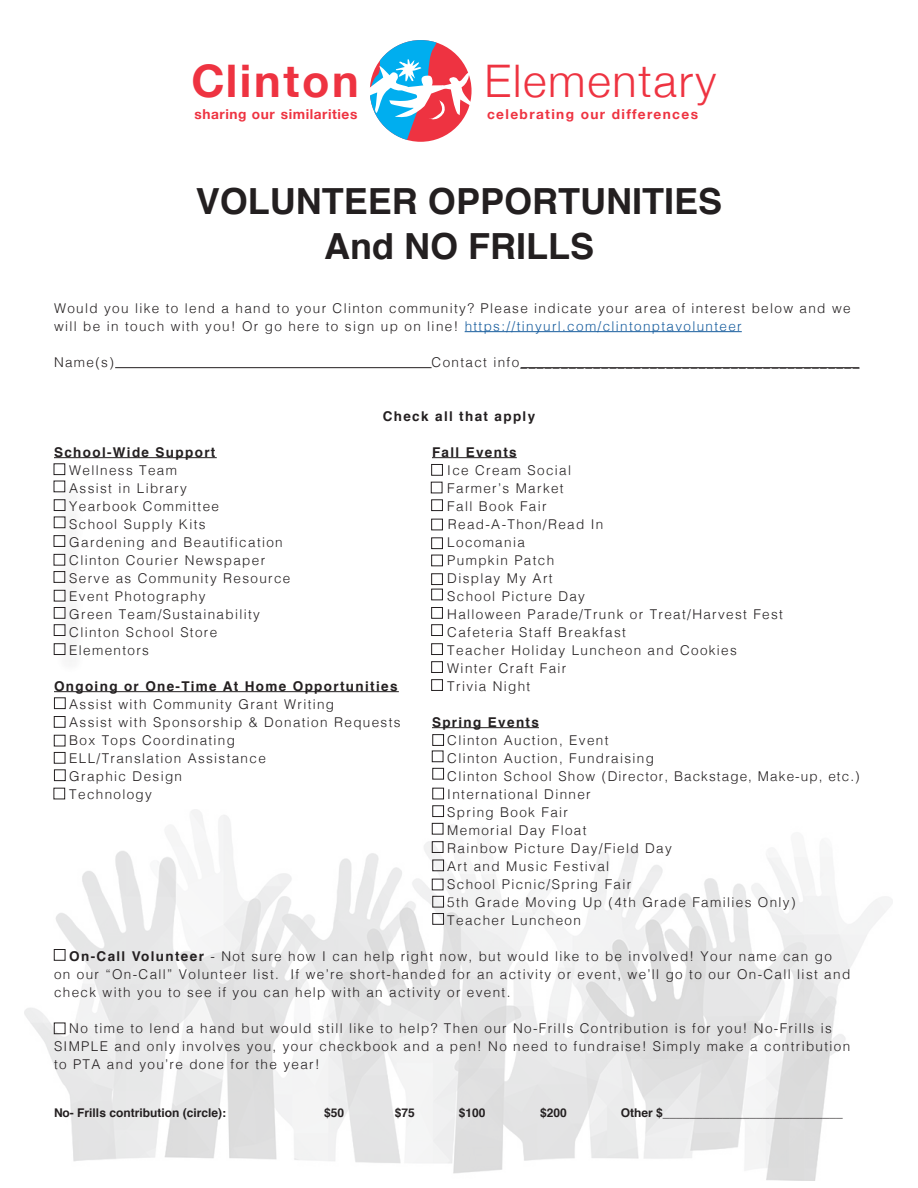
<style>
.page{position:relative;width:918px;height:1188px;background:#fff}
.page>*{position:absolute;margin:0;border:0;box-sizing:border-box;transform-origin:0 0}
.t1{font:300 44.85px "Helvetica Neue";letter-spacing:.04em;color:#ee3341}
.t2{font:700 44.85px "Helvetica Neue";letter-spacing:.06em;color:#ee3341}
.t3{font:700 36px/45px "Helvetica";color:#231f20;text-align:center}
.t4{font:700 18.15px "Helvetica Neue";color:#231f20}
.t5{font:700 13.65px "Helvetica Neue";letter-spacing:.1em;color:#ee3341}
.t6{font:700 13.65px "Helvetica Neue";letter-spacing:.04em;color:#ee3341}
.t7{font:300 13.5px/18px "Helvetica";letter-spacing:.1em;color:#231f20}
.t8{font:700 13.5px "Helvetica";letter-spacing:.1em;color:#231f20}
.t9{font:300 13.5px "Helvetica";letter-spacing:.08em;color:#231f20}
.t10{font:700 12px "Helvetica";color:#231f20}
.s1{color:#175d9e}
.s2{font-weight:700}
</style>
<div class="page">
<img style="left:24px;top:809px;width:869px;height:372px">
<hr style="left:465px;top:331px;width:277px;height:1px;background:#175d9e">
<hr style="left:115px;top:367px;width:317px;height:1px;background:#231f20">
<hr style="left:521px;top:367px;width:338px;height:1px;background:#231f20">
<hr style="left:54px;top:457px;width:163px;height:1px;background:#231f20">
<hr style="left:432px;top:457px;width:85px;height:1px;background:#231f20">
<hr style="left:54px;top:691px;width:345px;height:1px;background:#231f20">
<hr style="left:432px;top:727px;width:107px;height:1px;background:#231f20">
<div style="left:54px;top:464px;width:11px;height:11px;border:1px solid #231f20"></div>
<div style="left:56px;top:483px;width:28px;height:28px;background:#231f20;opacity:.75"></div>
<div style="left:56px;top:502px;width:28px;height:27px;background:#f8f8f8"></div>
<div style="left:54px;top:500px;width:11px;height:11px;border:1px solid #231f20"></div>
<div style="left:56px;top:519px;width:28px;height:28px;background:#f8f7f8"></div>
<div style="left:54px;top:517px;width:11px;height:11px;border:1px solid #231f20"></div>
<div style="left:56px;top:538px;width:28px;height:27px;background:#f8f8f8"></div>
<div style="left:54px;top:535px;width:11px;height:12px;border:1px solid #231f20"></div>
<div style="left:56px;top:556px;width:28px;height:28px;background:#f8f8f8"></div>
<div style="left:54px;top:554px;width:11px;height:11px;border:1px solid #231f20"></div>
<div style="left:56px;top:574px;width:28px;height:27px;background:#f8f7f8"></div>
<div style="left:54px;top:571px;width:11px;height:12px;border:1px solid #231f20"></div>
<div style="left:56px;top:592px;width:28px;height:28px;background:#f8f8f8"></div>
<div style="left:54px;top:590px;width:11px;height:11px;border:1px solid #231f20"></div>
<div style="left:56px;top:610px;width:28px;height:27px;background:#231f20;opacity:.75"></div>
<div style="left:54px;top:607px;width:11px;height:11px;border:1px solid #231f20"></div>
<div style="left:56px;top:627px;width:28px;height:27px;background:#f8f7f8"></div>
<div style="left:54px;top:625px;width:11px;height:11px;border:1px solid #231f20"></div>
<div style="left:56px;top:646px;width:28px;height:27px;background:#fafafa"></div>
<div style="left:54px;top:644px;width:11px;height:11px;border:1px solid #231f20"></div>
<div style="left:431px;top:464px;width:12px;height:11px;border:1px solid #231f20"></div>
<div style="left:431px;top:482px;width:11px;height:11px;border:1px solid #231f20"></div>
<div style="left:431px;top:500px;width:12px;height:11px;border:1px solid #231f20"></div>
<div style="left:431px;top:519px;width:12px;height:11px;border:1px solid #231f20"></div>
<div style="left:431px;top:538px;width:12px;height:11px;border:1px solid #231f20"></div>
<div style="left:431px;top:555px;width:12px;height:11px;border:1px solid #231f20"></div>
<div style="left:431px;top:574px;width:12px;height:11px;border:1px solid #231f20"></div>
<div style="left:431px;top:589px;width:12px;height:11px;border:1px solid #231f20"></div>
<div style="left:431px;top:607px;width:12px;height:11px;border:1px solid #231f20"></div>
<div style="left:431px;top:625px;width:12px;height:11px;border:1px solid #231f20"></div>
<div style="left:431px;top:644px;width:12px;height:11px;border:1px solid #231f20"></div>
<div style="left:431px;top:661px;width:12px;height:12px;border:1px solid #231f20"></div>
<div style="left:54px;top:949px;width:11px;height:11px;border:1px solid #231f20"></div>
<div style="left:54px;top:1023px;width:11px;height:11px;border:1px solid #231f20"></div>
<div style="left:54px;top:788px;width:11px;height:11px;border:1px solid #231f20"></div>
<div style="left:54px;top:698px;width:11px;height:11px;border:1px solid #231f20"></div>
<div style="left:54px;top:716px;width:11px;height:12px;border:1px solid #231f20"></div>
<div style="left:54px;top:735px;width:11px;height:11px;border:1px solid #231f20"></div>
<div style="left:54px;top:752px;width:11px;height:11px;border:1px solid #231f20"></div>
<div style="left:54px;top:770px;width:11px;height:11px;border:1px solid #231f20"></div>
<div style="left:431px;top:679px;width:12px;height:12px;border:1px solid #231f20"></div>
<div style="left:433px;top:860px;width:11px;height:11px;border:1px solid #231f20"></div>
<div style="left:432px;top:879px;width:11px;height:11px;border:1px solid #231f20"></div>
<div style="left:433px;top:896px;width:11px;height:11px;border:1px solid #231f20"></div>
<div style="left:433px;top:913px;width:11px;height:12px;border:1px solid #231f20"></div>
<div style="left:432px;top:823px;width:11px;height:11px;border:1px solid #231f20"></div>
<div style="left:433px;top:806px;width:11px;height:11px;border:1px solid #231f20"></div>
<div style="left:433px;top:788px;width:11px;height:11px;border:1px solid #231f20"></div>
<div style="left:433px;top:768px;width:11px;height:11px;border:1px solid #231f20"></div>
<div style="left:432px;top:751px;width:11px;height:11px;border:1px solid #231f20"></div>
<div style="left:433px;top:734px;width:11px;height:12px;border:1px solid #231f20"></div>
<div style="left:432px;top:841px;width:11px;height:12px;border:1px solid #231f20"></div>
<svg style="left:370px;top:40px;width:102px;height:102px"></svg>
<h1 class="t2" style="left:192px;top:54px;width:169px">Clinton</h1>
<h1 class="t1" style="left:485px;top:54px;width:233px">Elementary</h1>
<p class="t6" style="left:195px;top:106px;width:164px">sharing our similarities</p>
<p class="t5" style="left:487px;top:106px;width:212px">celebrating our differences</p>
<h2 class="t3" style="left:196px;top:179px;width:528px">VOLUNTEER OPPORTUNITIES<br>And NO FRILLS</h2>
<p class="t7" style="left:54px;top:298px;width:798px">Would you like to lend a hand to your Clinton community? Please indicate your area of interest below and we will be in touch with you! Or go here to sign up on line! <span class="s1">https://tinyurl.com/clintonptavolunteer</span></p>
<p class="t7" style="left:54px;top:352px;width:61px">Name(s)</p>
<p class="t7" style="left:432px;top:352px;width:429px">Contact info__________________________________________</p>
<h3 class="t4" style="left:201px;top:309px;width:70px">outlines</h3>
<p class="t8" style="left:383px;top:405px;width:154px">Check all that apply</p>
<p class="t8" style="left:54px;top:441px;width:163px">School-Wide Support</p>
<p class="t8" style="left:432px;top:441px;width:86px">Fall Events</p>
<p class="t7" style="left:69px;top:460px;width:109px">Wellness Team</p>
<p class="t7" style="left:447px;top:460px;width:125px">Ice Cream Social</p>
<p class="t7" style="left:69px;top:478px;width:119px">Assist in Library</p>
<p class="t7" style="left:447px;top:478px;width:118px">Farmer’s Market</p>
<p class="t7" style="left:69px;top:496px;width:151px">Yearbook Committee</p>
<p class="t7" style="left:447px;top:496px;width:101px">Fall Book Fair</p>
<p class="t7" style="left:69px;top:514px;width:138px">School Supply Kits</p>
<p class="t7" style="left:448px;top:514px;width:157px">Read-A-Thon/Read In</p>
<p class="t7" style="left:69px;top:532px;width:215px">Gardening and Beautification</p>
<p class="t7" style="left:447px;top:532px;width:79px">Locomania</p>
<p class="t7" style="left:69px;top:550px;width:197px">Clinton Courier Newspaper</p>
<p class="t7" style="left:447px;top:550px;width:108px">Pumpkin Patch</p>
<p class="t7" style="left:69px;top:568px;width:223px">Serve as Community Resource</p>
<p class="t7" style="left:447px;top:568px;width:107px">Display My Art</p>
<p class="t7" style="left:69px;top:586px;width:138px">Event Photography</p>
<p class="t7" style="left:447px;top:586px;width:139px">School Picture Day</p>
<p class="t7" style="left:69px;top:604px;width:192px">Green Team/Sustainability</p>
<p class="t7" style="left:447px;top:604px;width:337px">Halloween Parade/Trunk or Treat/Harvest Fest</p>
<p class="t7" style="left:69px;top:622px;width:149px">Clinton School Store</p>
<p class="t7" style="left:447px;top:622px;width:180px">Cafeteria Staff Breakfast</p>
<p class="t7" style="left:69px;top:640px;width:81px">Elementors</p>
<p class="t7" style="left:447px;top:640px;width:291px">Teacher Holiday Luncheon and Cookies<br>Winter Craft Fair</p>
<p class="t8" style="left:54px;top:675px;width:345px">Ongoing or One-Time At Home Opportunities</p>
<p class="t7" style="left:447px;top:676px;width:85px">Trivia Night</p>
<p class="t7" style="left:69px;top:694px;width:333px">Assist with Community Grant Writing<br>Assist with Sponsorship &amp; Donation Requests</p>
<p class="t8" style="left:432px;top:711px;width:108px">Spring Events</p>
<p class="t7" style="left:69px;top:730px;width:167px">Box Tops Coordinating</p>
<p class="t7" style="left:447px;top:730px;width:163px">Clinton Auction, Event</p>
<p class="t7" style="left:69px;top:748px;width:198px">ELL/Translation Assistance</p>
<p class="t7" style="left:447px;top:748px;width:208px">Clinton Auction, Fundraising</p>
<p class="t7" style="left:69px;top:766px;width:114px">Graphic Design</p>
<p class="t9" style="left:447px;top:764px;width:414px">Clinton School Show (Director, Backstage, Make-up, etc.)</p>
<p class="t7" style="left:69px;top:784px;width:84px">Technology</p>
<p class="t7" style="left:447px;top:784px;width:350px">International Dinner<br>Spring Book Fair<br>Memorial Day Float<br>Rainbow Picture Day/Field Day<br>Art and Music Festival<br>School Picnic/Spring Fair<br>5th Grade Moving Up (4th Grade Families Only)<br>Teacher Luncheon</p>
<p class="t7" style="left:54px;top:946px;width:798px;text-indent:15px"><span class="s2">On-Call Volunteer</span> - Not sure how I can help right now, but would like to be involved! Your name can go on our “On-Call” Volunteer list. If we’re short-handed for an activity or event, we’ll go to our On-Call list and check with you to see if you can help with an activity or event.</p>
<p class="t7" style="left:54px;top:1018px;width:798px;text-indent:15px">No time to lend a hand but would still like to help? Then our No-Frills Contribution is for you! No-Frills is<br>SIMPLE and only involves you, your checkbook and a pen! No need to fundraise! Simply make a contribution to PTA and you’re done for the year!</p>
<p class="t10" style="left:54px;top:1103px;width:174px">No- Frills contribution (circle):</p>
<p class="t10" style="left:324px;top:1103px;width:22px">$50</p>
<p class="t10" style="left:395px;top:1103px;width:22px">$75</p>
<p class="t10" style="left:459px;top:1103px;width:28px">$100</p>
<p class="t10" style="left:540px;top:1103px;width:28px">$200</p>
<p class="t10" style="left:621px;top:1103px;width:224px">Other $___________________________</p>
</div>
